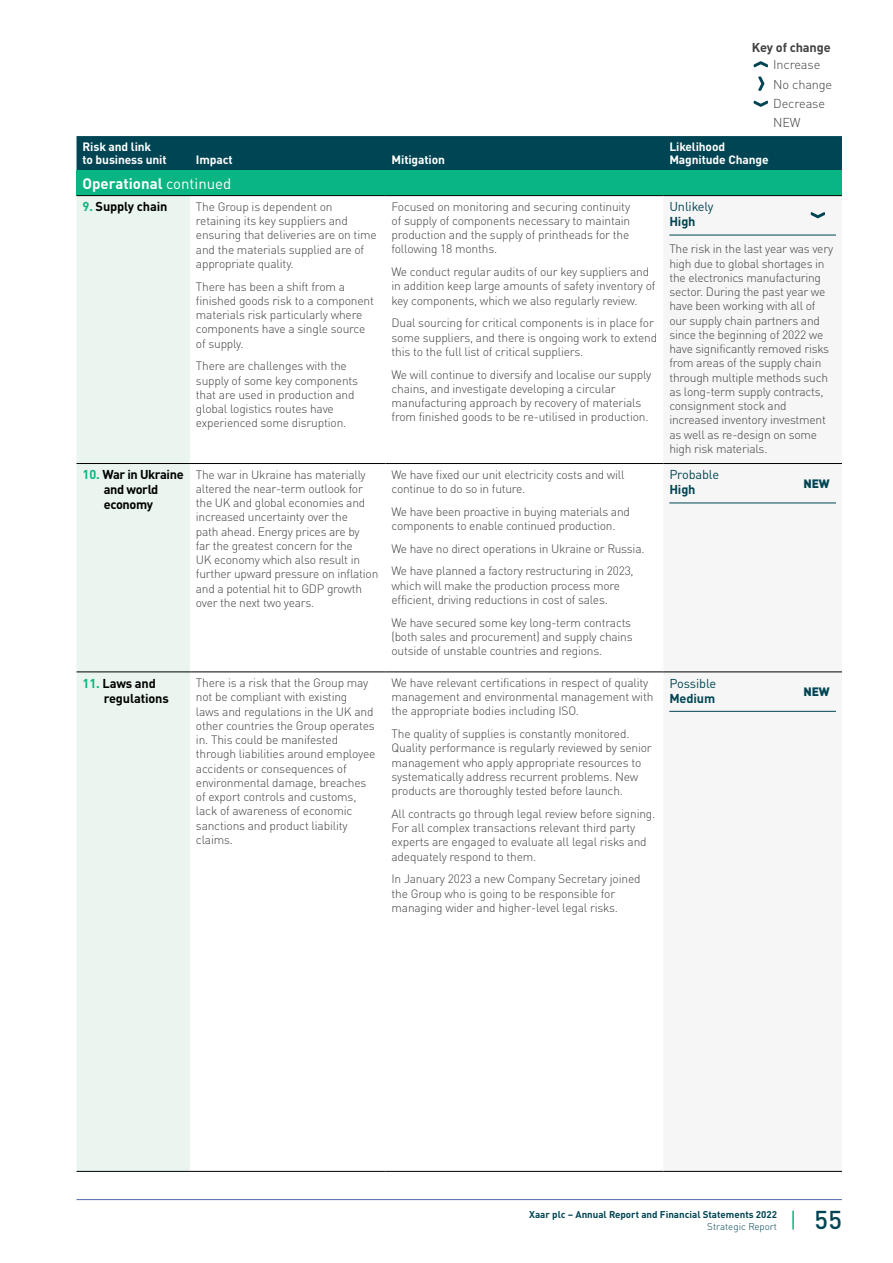
<style>
.page{position:relative;width:893px;height:1263px;background:#fff}
.page>*{position:absolute;margin:0;border:0;box-sizing:border-box;transform-origin:0 0}
.t1{font:500 25.5px "DIN Pro";color:#004553}
.t2{font:700 15px "DIN Pro";color:#fff}
.t3{font:700 12.75px/15px "DIN Pro";letter-spacing:-.01em;color:#000}
.t4{font:700 12.75px/15px "DIN Pro";letter-spacing:-.03em;color:#000}
.t5{font:300 12.75px/19.2px "DIN Pro";letter-spacing:-.01em;color:#414042}
.t6{font:12.75px "DIN Pro";letter-spacing:-.01em;color:#004553}
.t7{font:700 12.75px "DIN Pro";letter-spacing:-.01em;color:#004553}
.t8{font:700 12.75px "DIN Pro";letter-spacing:-.01em;color:#414042}
.t9{font:300 12px/14.2px "DIN Pro";letter-spacing:-.015em;color:#414042}
.t10{font:700 12px/13.5px "DIN Pro";letter-spacing:-.01em;color:#fff}
.t11{font:900 12px "DIN Pro";letter-spacing:-.015em;color:#004553}
.t12{font:700 9.75px "DIN Pro";color:#004553}
.t13{font:300 9.75px "DIN Pro";color:#004553}
.s1{font-weight:400}
.s2{color:#09b582}
</style>
<div class="page">
<svg style="left:753px;top:61px;width:15px;height:7px"></svg>
<svg style="left:753px;top:76px;width:15px;height:31px"></svg>
<div style="left:77px;top:136px;width:765px;height:34px;background:#004553"></div>
<div style="left:77px;top:170px;width:765px;height:26px;background:#09b582"></div>
<div style="left:77px;top:196px;width:113px;height:975px;background:#e9f5ee"></div>
<div style="left:663px;top:196px;width:179px;height:975px;background:#f7f6f6"></div>
<hr style="left:77px;top:463px;width:113px;height:1px;background:#000">
<hr style="left:190px;top:463px;width:196px;height:1px;background:#000">
<hr style="left:386px;top:463px;width:277px;height:1px;background:#000">
<hr style="left:663px;top:463px;width:179px;height:1px;background:#000">
<hr style="left:77px;top:195px;width:113px;height:1px;background:#000">
<hr style="left:190px;top:195px;width:196px;height:1px;background:#000">
<hr style="left:386px;top:195px;width:277px;height:1px;background:#000">
<hr style="left:663px;top:195px;width:179px;height:1px;background:#000">
<hr style="left:77px;top:672px;width:113px;height:1px;background:#000">
<hr style="left:190px;top:672px;width:196px;height:1px;background:#000">
<hr style="left:386px;top:672px;width:277px;height:1px;background:#000">
<hr style="left:663px;top:672px;width:179px;height:1px;background:#000">
<hr style="left:77px;top:1171px;width:113px;height:1px;background:#000">
<hr style="left:190px;top:1171px;width:196px;height:1px;background:#000">
<hr style="left:386px;top:1171px;width:277px;height:1px;background:#000">
<hr style="left:663px;top:1171px;width:179px;height:1px;background:#000">
<hr style="left:669px;top:235px;width:167px;height:1px;background:#004553">
<hr style="left:669px;top:503px;width:167px;height:1px;background:#004553">
<hr style="left:669px;top:711px;width:167px;height:1px;background:#004553">
<svg style="left:810px;top:211px;width:16px;height:9px"></svg>
<hr style="left:77px;top:1199px;width:765px;height:1px;background:#5569b1">
<svg style="left:792px;top:1210px;width:2px;height:19px"></svg>
<p class="t10" style="left:83px;top:139px;width:86px">Risk and link<br>to business unit</p>
<p class="t10" style="left:196px;top:152px;width:38px">Impact</p>
<p class="t10" style="left:392px;top:152px;width:55px">Mitigation</p>
<p class="t2" style="left:83px;top:171px;width:150px">Operational <span class="s1">continued</span></p>
<p class="t3" style="left:83px;top:198px;width:86px"><span class="s2">9.</span> Supply chain</p>
<p class="t9" style="left:196px;top:199px;width:182px">The Group is dependent on retaining its key suppliers and ensuring that deliveries are on time and the materials supplied are of appropriate quality.</p>
<p class="t9" style="left:196px;top:278px;width:180px">There has been a shift from a finished goods risk to a component materials risk particularly where components have a single source of supply.</p>
<p class="t9" style="left:196px;top:358px;width:164px">There are challenges with the supply of some key components that are used in production and global logistics routes have experienced some disruption.</p>
<p class="t9" style="left:392px;top:198px;width:240px;text-align:justify">Focused on monitoring and securing continuity of supply of components necessary to maintain production and the supply of printheads for the following 18 months.</p>
<p class="t9" style="left:392px;top:264px;width:266px">We conduct regular audits of our key suppliers and in addition keep large amounts of safety inventory of key components, which we also regularly review.</p>
<p class="t9" style="left:392px;top:315px;width:267px">Dual sourcing for critical components is in place for some suppliers, and there is ongoing work to extend this to the full list of critical suppliers.</p>
<p class="t9" style="left:392px;top:366px;width:261px">We will continue to diversify and localise our supply chains, and investigate developing a circular manufacturing approach by recovery of materials from finished goods to be re-utilised in production.</p>
<p class="t4" style="left:104px;top:466px;width:81px;text-indent:-21px"><span class="s2">10.</span> War in Ukraine and world economy</p>
<p class="t9" style="left:196px;top:466px;width:184px">The war in Ukraine has materially altered the near-term outlook for the UK and global economies and increased uncertainty over the<br>path ahead. Energy prices are by<br>far the greatest concern for the<br>UK economy which also result in further upward pressure on inflation and a potential hit to GDP growth over the next two years.</p>
<p class="t9" style="left:392px;top:466px;width:234px">We have fixed our unit electricity costs and will continue to do so in future.</p>
<p class="t9" style="left:392px;top:503px;width:240px">We have been proactive in buying materials and components to enable continued production.</p>
<p class="t9" style="left:392px;top:536px;width:254px;line-height:22.8px">We have no direct operations in Ukraine or Russia.<br>We have planned a factory restructuring in 2023,</p>
<p class="t9" style="left:392px;top:577px;width:230px">which will make the production process more efficient, driving reductions in cost of sales.</p>
<p class="t9" style="left:392px;top:614px;width:243px;text-align:justify">We have secured some key long-term contracts (both sales and procurement) and supply chains outside of unstable countries and regions.</p>
<p class="t3" style="left:104px;top:675px;width:67px;text-indent:-21px"><span class="s2">11.</span> Laws and regulations</p>
<p class="t9" style="left:196px;top:675px;width:181px">There is a risk that the Group may not be compliant with existing<br>laws and regulations in the UK and other countries the Group operates in. This could be manifested through liabilities around employee accidents or consequences of environmental damage, breaches of export controls and customs, lack of awareness of economic sanctions and product liability claims.</p>
<p class="t9" style="left:392px;top:675px;width:263px">We have relevant certifications in respect of quality management and environmental management with the appropriate bodies including ISO.</p>
<p class="t9" style="left:392px;top:726px;width:262px">The quality of supplies is constantly monitored.<br>Quality performance is regularly reviewed by senior management who apply appropriate resources to systematically address recurrent problems. New products are thoroughly tested before launch.</p>
<p class="t9" style="left:392px;top:806px;width:265px">All contracts go through legal review before signing.<br>For all complex transactions relevant third party experts are engaged to evaluate all legal risks and adequately respond to them.</p>
<p class="t9" style="left:392px;top:871px;width:251px">In January 2023 a new Company Secretary joined the Group who is going to be responsible for managing wider and higher-level legal risks.</p>
<p class="t8" style="left:752px;top:38px;width:80px">Key of change</p>
<p class="t5" style="left:773px;top:54px;width:61px">Increase<br>No change<br>Decrease<br>NEW</p>
<p class="t10" style="left:669px;top:139px;width:101px">Likelihood<br>Magnitude Change</p>
<p class="t6" style="left:669px;top:197px;width:46px">Unlikely</p>
<p class="t7" style="left:669px;top:212px;width:28px">High</p>
<p class="t9" style="left:669px;top:241px;width:165px">The risk in the last year was very high due to global shortages in the electronics manufacturing sector. During the past year we have been working with all of our supply chain partners and since the beginning of 2022 we have significantly removed risks from areas of the supply chain through multiple methods such as long-term supply contracts, consignment stock and increased inventory investment as well as re-design on some high risk materials.</p>
<p class="t6" style="left:669px;top:465px;width:51px">Probable</p>
<p class="t7" style="left:669px;top:480px;width:28px">High</p>
<p class="t6" style="left:669px;top:673px;width:48px">Possible</p>
<p class="t7" style="left:669px;top:688px;width:47px">Medium</p>
<p class="t11" style="left:803px;top:474px;width:28px">NEW</p>
<p class="t11" style="left:803px;top:682px;width:28px">NEW</p>
<p class="t12" style="left:529px;top:1206px;width:249px">Xaar plc – Annual Report and Financial Statements 2022</p>
<p class="t13" style="left:707px;top:1219px;width:71px">Strategic Report</p>
<h1 class="t1" style="left:815px;top:1200px;width:29px">55</h1>
</div>
